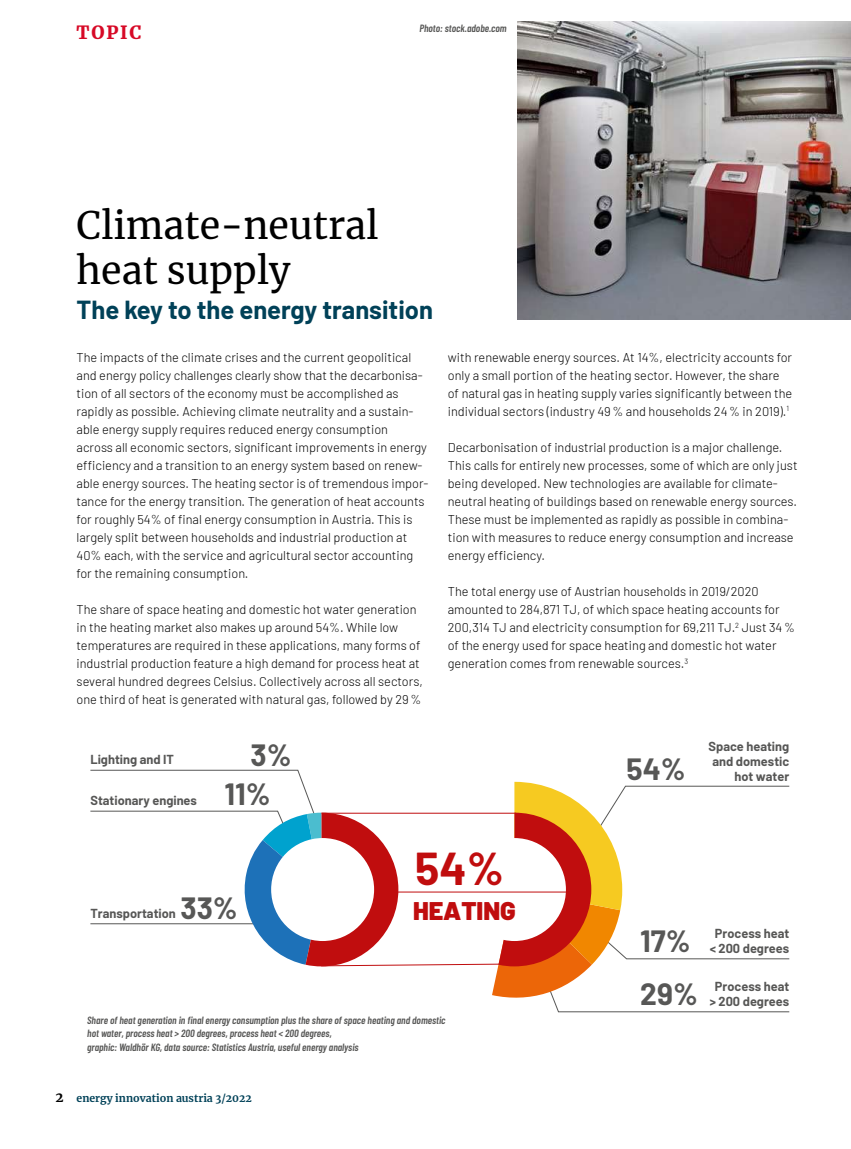
<style>
.page{position:relative;width:851px;height:1149px;background:#fff}
.page>*{position:absolute;margin:0;border:0;box-sizing:border-box;transform-origin:0 0}
.t1{font:700 45px "Barlow";color:#c00d0e}
.t2{font:37.5px/45px "Merriweather";color:#000}
.t3{font:700 30px/53.4px "Barlow";color:#575756}
.t4{font:700 25.5px "Barlow";color:#004158}
.t5{font:900 25.5px "Barlow";color:#c00d0e}
.t6{font:900 18px "Merriweather";letter-spacing:.1em;color:#d70926}
.t7{font:300 12.75px/18px "Barlow";color:#000}
.t8{font:700 12.75px/15.3px "Barlow";color:#575756;text-align:center}
.t9{font:italic 600 10.5px/13.5px "Barlow Condensed";color:#575756}
.t10{font:700 10.5px "Merriweather";color:#004158}
.s1{font-size:13.5px;color:#000}
</style>
<div class="page">
<img style="left:517px;top:21px;width:333px;height:298px">
<svg style="left:90px;top:769px;width:699px;height:243px"></svg>
<div style="left:271px;top:837px;width:103px;height:103px;background:#fff;border-radius:50%"></div>
<div style="left:463px;top:837px;width:103px;height:103px;background:#fff;border-radius:50%"></div>
<hr style="left:393px;top:891px;width:177px;height:1px;background:#c00d0e">
<h3 class="t6" style="left:77px;top:20px;width:66px">TOPIC</h3>
<p class="t9" style="left:419px;top:21px;width:89px">Photo: stock.adobe.com</p>
<h2 class="t2" style="left:77px;top:202px;width:303px">Climate-neutral heat supply</h2>
<h3 class="t4" style="left:77px;top:290px;width:358px">The key to the energy transition</h3>
<p class="t7" style="left:77px;top:347px;width:353px">The impacts of the climate crises and the current geopolitical and energy policy challenges clearly show that the decarbonisa&shy;tion of all sectors of the economy must be accomplished as rapidly as possible. Achieving climate neutrality and a sustain&shy;able energy supply requires reduced energy consumption<br>across all economic sectors, significant improvements in energy efficiency and a transition to an energy system based on renew&shy;able energy sources. The heating sector is of tremendous impor&shy;tance for the energy transition. The generation of heat accounts for roughly 54% of final energy consumption in Austria. This is largely split between households and industrial production at 40% each, with the service and agricultural sector accounting for the remaining consumption.</p>
<p class="t7" style="left:77px;top:599px;width:348px">The share of space heating and domestic hot water generation in the heating market also makes up around 54%. While low temperatures are required in these applications, many forms of industrial production feature a high demand for process heat at several hundred degrees Celsius. Collectively across all sectors, one third of heat is generated with natural gas, followed by 29%</p>
<p class="t8" style="left:90px;top:751px;width:85px">Lighting and IT</p>
<h3 class="t3" style="left:250px;top:725px;width:42px">3%</h3>
<p class="t8" style="left:90px;top:791px;width:108px">Stationary engines</p>
<h3 class="t3" style="left:224px;top:765px;width:47px">11%</h3>
<p class="t7" style="left:448px;top:347px;width:346px">with renewable energy sources. At 14%, electricity accounts for only a small portion of the heating sector. However, the share of natural gas in heating supply varies significantly between the individual sectors (industry 49% and households 24% in 2019).<sup>1</sup></p>
<p class="t7" style="left:448px;top:437px;width:351px">Decarbonisation of industrial production is a major challenge.<br>This calls for entirely new processes, some of which are only just being developed. New technologies are available for climate&shy;neutral heating of buildings based on renewable energy sources.<br>These must be implemented as rapidly as possible in combina&shy;tion with measures to reduce energy consumption and increase energy efficiency.</p>
<p class="t7" style="left:448px;top:581px;width:348px">The total energy use of Austrian households in 2019/2020 amounted to 284,871 TJ, of which space heating accounts for 200,314 TJ and electricity consumption for 69,211 TJ.<sup>2</sup> Just 34% of the energy used for space heating and domestic hot water generation comes from renewable sources.<sup>3</sup></p>
<h3 class="t3" style="left:626px;top:740px;width:61px">54%</h3>
<p class="t8" style="left:708px;top:737px;width:82px;text-align:right">Space heating and domestic hot water</p>
<h1 class="t1" style="left:415px;top:834px;width:90px">54%</h1>
<h3 class="t3" style="left:180px;top:879px;width:59px">33%</h3>
<p class="t8" style="left:90px;top:904px;width:87px">Transportation</p>
<h3 class="t5" style="left:413px;top:891px;width:104px">HEATING</h3>
<p class="t9" style="left:87px;top:1012px;width:360px">Share of heat generation in final energy consumption plus the share of space heating and domestic hot water, process heat &gt; 200 degrees, process heat &lt; 200 degrees,<br>graphic: Waldhör KG, data source: Statistics Austria, useful energy analysis</p>
<p class="t10" style="left:56px;top:1090px;width:198px"><span class="s1">2</span> energy innovation austria 3/2022</p>
<h3 class="t3" style="left:640px;top:911px;width:59px">17%<br>29%</h3>
<p class="t8" style="left:709px;top:924px;width:81px">Process heat &lt; 200 degrees</p>
<p class="t8" style="left:709px;top:977px;width:81px">Process heat &gt; 200 degrees</p>
</div>
